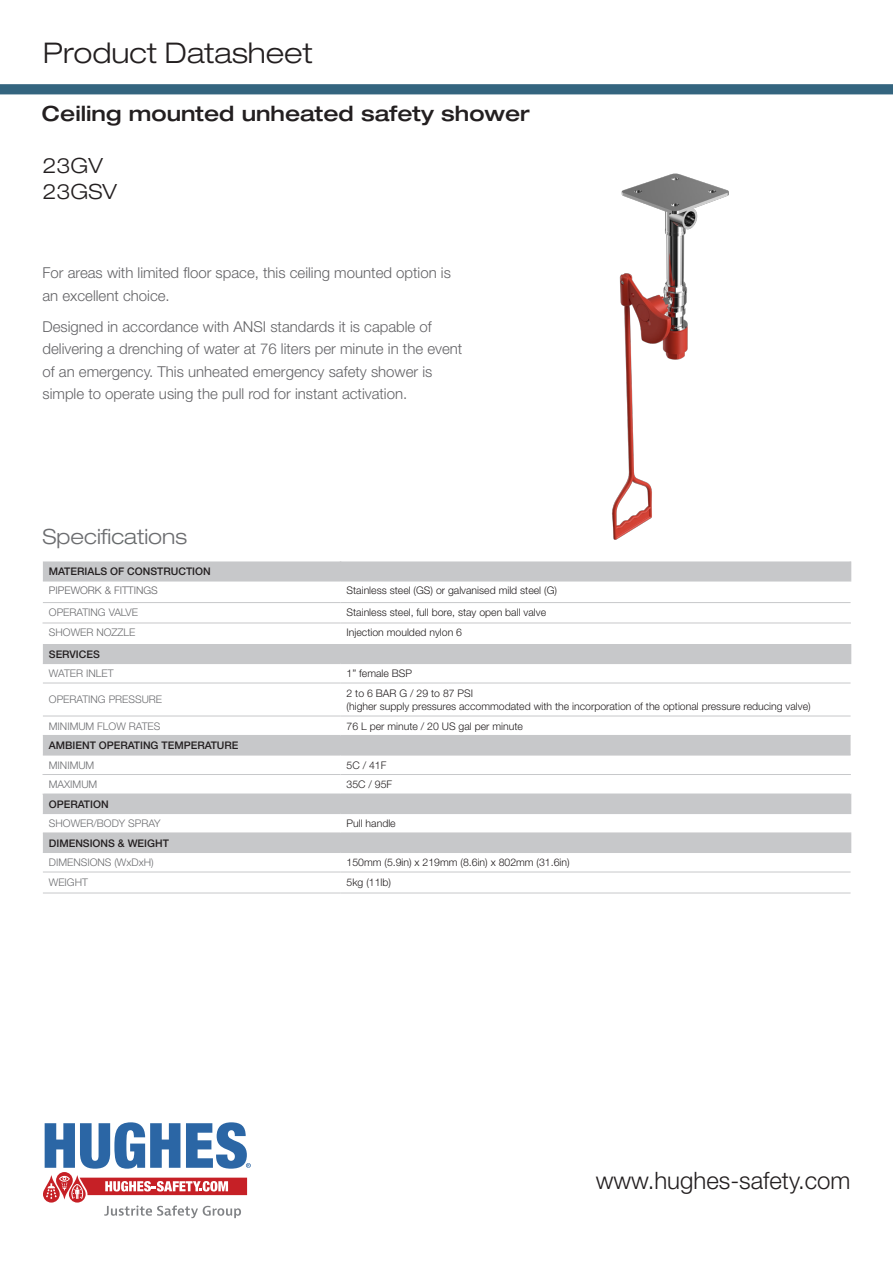
<style>
.page{position:relative;width:893px;height:1263px;background:#fff}
.page>*{position:absolute;margin:0;border:0;box-sizing:border-box;transform-origin:0 0}
.Page_title{font:300 expanded 28.5px "Helvetica Neue LT Std";color:#231f20}
.t1{font:300 24px "Helvetica Neue LT Std";color:#231f20}
.t2{font:500 expanded 21px "Helvetica Neue LT Std";color:#231f20}
.t3{font:300 expanded 21px "Helvetica Neue LT Std";color:#6c6d70}
.t4{font:300 expanded 21px "Helvetica Neue LT Std";color:#231f20}
.t5{font:300 15px/22.5px "Helvetica Neue LT Std";color:#636366}
.t6{font:300 10.5px "Helvetica Neue LT Std";color:#231f20}
.t7{font:300 10.5px "Helvetica Neue LT Std";color:#6c6d70}
.t8{font:500 10.5px "Helvetica Neue LT Std";color:#231f20}
.t9{font:300 10.5px "Helvetica Neue LT Std";color:#636366}
.s1{color:#666a6b}
</style>
<div class="page">
<svg style="left:43px;top:561px;width:808px;height:291px"></svg>
<svg style="left:340px;top:561px;width:1px;height:19px"></svg>
<svg style="left:850px;top:561px;width:1px;height:19px"></svg>
<svg style="left:340px;top:833px;width:1px;height:19px"></svg>
<svg style="left:850px;top:833px;width:1px;height:19px"></svg>
<hr style="left:43px;top:852px;width:298px;height:1px;background:#c7c8ca">
<hr style="left:341px;top:852px;width:510px;height:1px;background:#c7c8ca">
<hr style="left:43px;top:872px;width:298px;height:1px;background:#c7c8ca">
<hr style="left:341px;top:872px;width:510px;height:1px;background:#c7c8ca">
<hr style="left:43px;top:893px;width:298px;height:1px;background:#c7c8ca">
<hr style="left:341px;top:893px;width:510px;height:1px;background:#c7c8ca">
<hr style="left:43px;top:735px;width:298px;height:1px;background:#c7c8ca">
<hr style="left:341px;top:735px;width:510px;height:1px;background:#c7c8ca">
<hr style="left:43px;top:754px;width:298px;height:1px;background:#c7c8ca">
<hr style="left:341px;top:754px;width:510px;height:1px;background:#c7c8ca">
<hr style="left:43px;top:580px;width:298px;height:1px;background:#c7c8ca">
<hr style="left:341px;top:580px;width:510px;height:1px;background:#c7c8ca">
<hr style="left:43px;top:663px;width:298px;height:1px;background:#c7c8ca">
<hr style="left:341px;top:663px;width:510px;height:1px;background:#c7c8ca">
<hr style="left:43px;top:813px;width:298px;height:1px;background:#c7c8ca">
<hr style="left:341px;top:813px;width:510px;height:1px;background:#c7c8ca">
<hr style="left:43px;top:832px;width:298px;height:1px;background:#c7c8ca">
<hr style="left:341px;top:832px;width:510px;height:1px;background:#c7c8ca">
<svg style="left:340px;top:624px;width:1px;height:39px"></svg>
<svg style="left:43px;top:624px;width:1px;height:20px"></svg>
<svg style="left:850px;top:624px;width:1px;height:39px"></svg>
<svg style="left:340px;top:775px;width:1px;height:38px"></svg>
<hr style="left:43px;top:774px;width:298px;height:1px;background:#c7c8ca">
<hr style="left:341px;top:774px;width:510px;height:1px;background:#c7c8ca">
<hr style="left:43px;top:794px;width:298px;height:1px;background:#c7c8ca">
<hr style="left:341px;top:794px;width:510px;height:1px;background:#c7c8ca">
<svg style="left:43px;top:775px;width:1px;height:19px"></svg>
<svg style="left:850px;top:775px;width:1px;height:38px"></svg>
<hr style="left:43px;top:602px;width:298px;height:1px;background:#c7c8ca">
<hr style="left:341px;top:602px;width:510px;height:1px;background:#c7c8ca">
<hr style="left:43px;top:623px;width:298px;height:1px;background:#c7c8ca">
<hr style="left:341px;top:623px;width:510px;height:1px;background:#c7c8ca">
<hr style="left:43px;top:683px;width:298px;height:1px;background:#c7c8ca">
<hr style="left:341px;top:683px;width:510px;height:1px;background:#c7c8ca">
<hr style="left:43px;top:716px;width:298px;height:1px;background:#c7c8ca">
<hr style="left:341px;top:716px;width:510px;height:1px;background:#c7c8ca">
<svg style="left:0;top:84px;width:893px;height:11px;background:#416f87"></svg>
<img style="left:612px;top:173px;width:117px;height:367px">
<svg style="left:43px;top:1122px;width:208px;height:96px"></svg>
<p class="Page_title" style="left:43px;top:36px;width:271px">Product Datasheet</p>
<p class="t2" style="left:42px;top:100px;width:490px">Ceiling mounted unheated safety shower</p>
<p class="t4" style="left:43px;top:153px;width:62px">23GV</p>
<p class="t4" style="left:43px;top:179px;width:76px">23GSV</p>
<p class="t5" style="left:43px;top:261px;width:410px">For areas with limited floor space, this ceiling mounted option is an excellent choice.</p>
<p class="t5" style="left:43px;top:315px;width:421px">Designed in accordance with ANSI standards it is capable of delivering a drenching of water at 76 liters per minute in the event of an emergency. This unheated emergency safety shower is simple to operate using the pull rod for instant activation.</p>
<p class="t3" style="left:43px;top:524px;width:146px">Specifi<span class="s1">ca</span>tions</p>
<p class="t8" style="left:49px;top:565px;width:163px">MATERIALS OF CONSTRUCTION</p>
<p class="t9" style="left:49px;top:584px;width:110px">PIPEWORK &amp; FITTINGS</p>
<p class="t6" style="left:347px;top:584px;width:212px">Stainless steel (GS) or galvanised mild steel (G)</p>
<p class="t7" style="left:49px;top:606px;width:91px">OPERATING VALVE</p>
<p class="t6" style="left:347px;top:606px;width:201px">Stainless steel, full bore, stay open ball valve</p>
<p class="t7" style="left:49px;top:626px;width:88px">SHOWER NOZZLE</p>
<p class="t6" style="left:347px;top:626px;width:117px">Injection moulded nylon 6</p>
<p class="t8" style="left:49px;top:647px;width:52px">SERVICES</p>
<p class="t7" style="left:49px;top:667px;width:66px">WATER INLET</p>
<p class="t6" style="left:347px;top:667px;width:67px">1” female BSP</p>
<p class="t7" style="left:49px;top:693px;width:115px">OPERATING PRESSURE</p>
<p class="t6" style="left:347px;top:686px;width:128px">2 to 6 BAR G / 29 to 87 PSI</p>
<p class="t6" style="left:347px;top:700px;width:466px">(higher supply pressures accommodated with the incorporation of the optional pressure reducing valve)</p>
<p class="t7" style="left:49px;top:719px;width:113px">MINIMUM FLOW RATES</p>
<p class="t6" style="left:347px;top:719px;width:178px">76 L per minute / 20 US gal per minute</p>
<p class="t8" style="left:49px;top:739px;width:191px">AMBIENT OPERATING TEMPERATURE</p>
<p class="t7" style="left:49px;top:758px;width:47px">MINIMUM</p>
<p class="t6" style="left:347px;top:758px;width:41px">5C / 41F</p>
<p class="t7" style="left:49px;top:778px;width:50px">MAXIMUM</p>
<p class="t6" style="left:347px;top:778px;width:47px">35C / 95F</p>
<p class="t8" style="left:49px;top:797px;width:61px">OPERATION</p>
<p class="t7" style="left:49px;top:817px;width:113px">SHOWER/BODY SPRAY</p>
<p class="t6" style="left:347px;top:817px;width:51px">Pull handle</p>
<p class="t8" style="left:49px;top:836px;width:121px">DIMENSIONS &amp; WEIGHT</p>
<p class="t7" style="left:49px;top:856px;width:106px">DIMENSIONS (WxDxH)</p>
<p class="t6" style="left:347px;top:856px;width:225px">150mm (5.9in) x 219mm (8.6in) x 802mm (31.6in)</p>
<p class="t7" style="left:49px;top:875px;width:41px">WEIGHT</p>
<p class="t6" style="left:347px;top:875px;width:46px">5kg (11lb)</p>
<p class="t1" style="left:596px;top:1166px;width:256px">www.hughes-safety.com</p>
</div>
